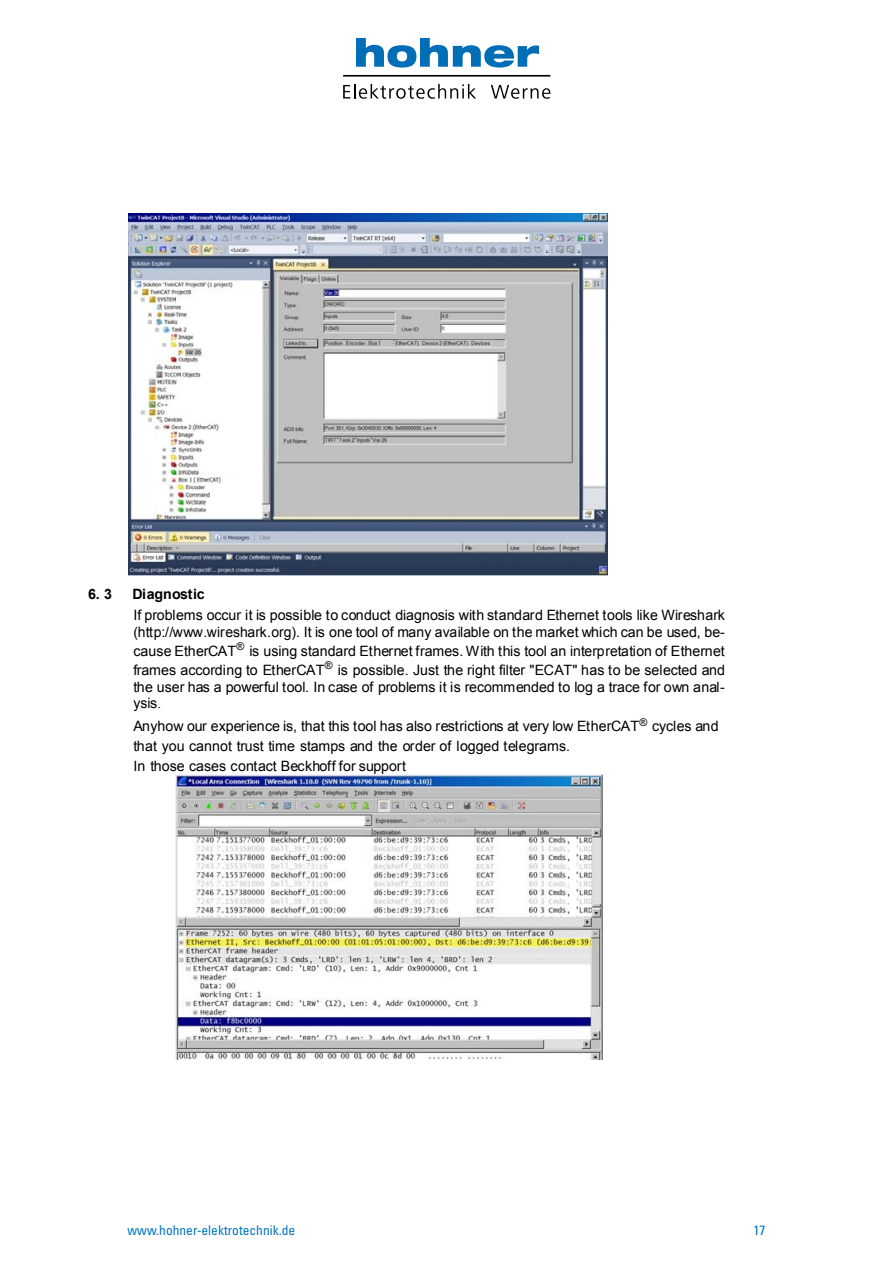
<style>
.page{position:relative;width:893px;height:1264px;background:#fff}
.page>*{position:absolute;margin:0;border:0;box-sizing:border-box;transform-origin:0 0}
.t1{font:14.25px/19.8px "Arial";letter-spacing:-.005em;color:#000}
.t2{font:700 14.25px "Arial";letter-spacing:-.005em;color:#000}
.t3{font:condensed 13.5px "Univers";color:#0074be}
.s1{font-family:"Times New Roman"}
</style>
<div class="page">
<svg style="left:356px;top:38px;width:183px;height:29px"></svg>
<svg style="left:343px;top:84px;width:133px;height:15px"></svg>
<svg style="left:491px;top:85px;width:59px;height:14px"></svg>
<hr style="left:343px;top:75px;width:207px;height:2px;background:#000">
<img style="left:128px;top:214px;width:479px;height:361px">
<img style="left:175px;top:774px;width:427px;height:285px">
<p class="t2" style="left:88px;top:584px;width:26px">6 . 3</p>
<p class="t2" style="left:133px;top:584px;width:74px">Diagnostic</p>
<p class="t1" style="left:133px;top:606px;width:593px;line-height:17px">If problems occur it is possible to conduct diagnosis with standard Ethernet tools like Wireshark (http://www.wireshark.org). It is one tool of many available on the market which can be used, be-</p>
<p class="t1" style="left:133px;top:641px;width:593px;line-height:18.9px">cause EtherCAT<sup>®</sup> is using standard Ethernet frames. With this tool an interpretation of Ethernet frames according to EtherCAT<sup>®</sup> is possible. Just the right filter "ECAT" has to be selected and</p>
<p class="t1" style="left:133px;top:678px;width:593px;line-height:16.8px">the user has a powerful tool. In case of problems it is recommended to log a trace for own anal&shy;ysis<span class="s1">.</span></p>
<p class="t1" style="left:133px;top:716px;width:587px">Anyhow our experience is, that this tool has also restrictions at very low EtherCAT<sup>®</sup> cycles and that you cannot trust time stamps and the order of logged telegrams.<br>In those cases contact Beckhoff for support</p>
<p class="t3" style="left:128px;top:1221px;width:169px">www.hohner-elektrotechnik.de</p>
<p class="t3" style="left:753px;top:1221px;width:13px">17</p>
</div>
